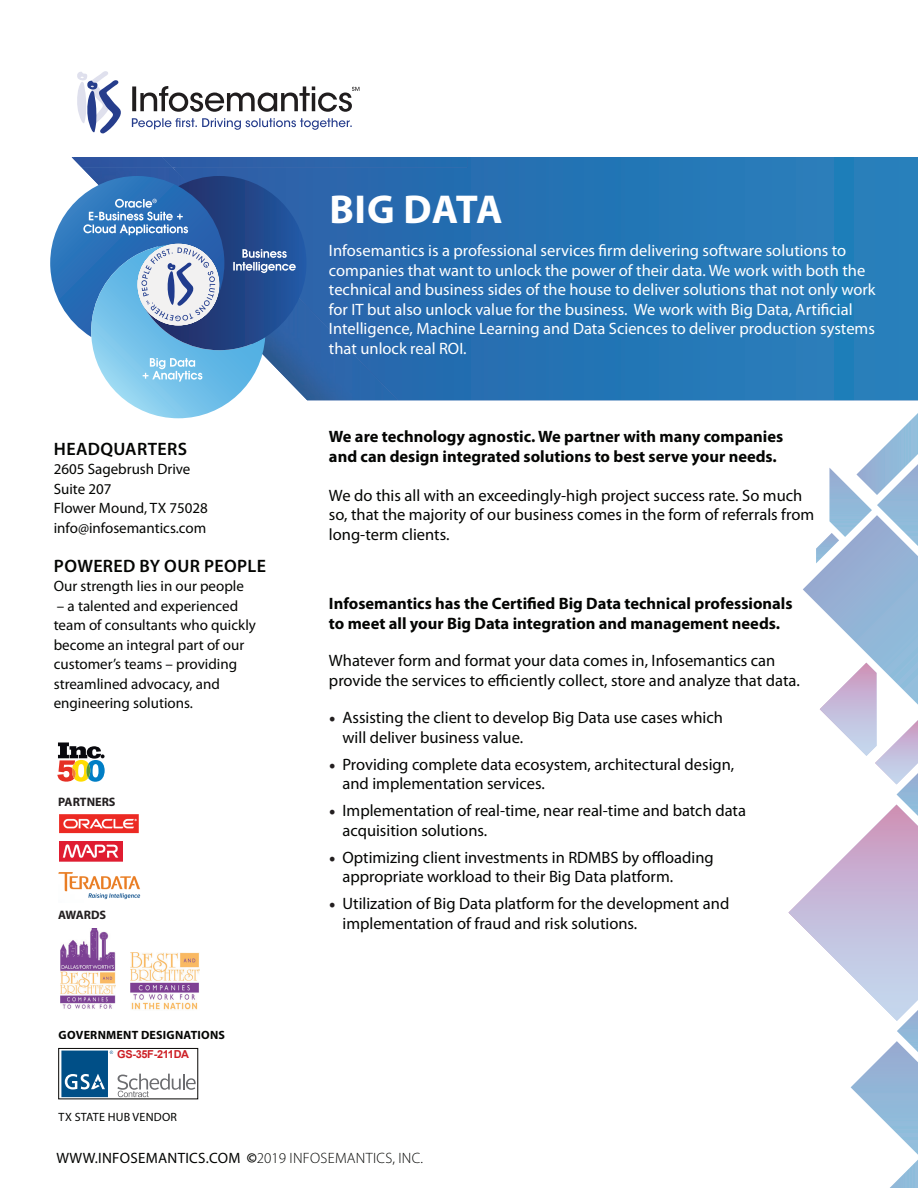
<style>
.page{position:relative;width:918px;height:1188px;background:#fff}
.page>*{position:absolute;margin:0;border:0;box-sizing:border-box;transform-origin:0 0}
.t1{font:700 40.5px "Myriad Pro";letter-spacing:.005em;color:#fff}
.t2{font:600 18px "Myriad Pro";letter-spacing:.02em;color:#040503}
.t3{font:16.5px/19.5px "Myriad Pro";color:#040503}
.t4{font:16.5px/19.5px "Myriad Pro";color:#fff}
.t5{font:700 16.5px/19.5px "Myriad Pro";color:#040503}
.t6{font:15px/19.5px "Myriad Pro";color:#040503}
.t7{font:300 15px "Myriad Pro";letter-spacing:.02em;color:#040503}
.t8{font:700 12.3px "Myriad Pro";color:#231f20}
.t9{font:700 12px "Myriad Pro";letter-spacing:.02em;color:#040503}
.t10{font:12px "Myriad Pro";letter-spacing:.02em;color:#040503}
.t11{font:700 10.95px "Arial";letter-spacing:-.03em;color:#cd2026}
.s1{font-family:"Minion Pro";font-size:18px;color:#231f20}
.s2{font-weight:400}
.s3{font-weight:700}
</style>
<div class="page">
<svg style="left:132px;top:118px;width:220px;height:12px"></svg>
<svg style="left:132px;top:86px;width:227px;height:26px"></svg>
<svg style="left:77px;top:71px;width:44px;height:62px"></svg>
<svg style="left:788px;top:413px;width:130px;height:775px"></svg>
<svg style="left:398px;top:157px;width:520px;height:243px"></svg>
<div style="left:84px;top:170px;width:314px;height:230px;background:#2b67ac"></div>
<svg style="left:57px;top:742px;width:48px;height:40px"></svg>
<img style="left:59px;top:814px;width:80px;height:20px">
<img style="left:58px;top:872px;width:83px;height:28px">
<img style="left:61px;top:928px;width:54px;height:81px">
<img style="left:130px;top:952px;width:69px;height:58px">
<img style="left:59px;top:841px;width:63px;height:20px">
<svg style="left:50px;top:176px;width:256px;height:242px"></svg>
<svg style="left:72px;top:157px;width:395px;height:13px"></svg>
<svg style="left:61px;top:1051px;width:135px;height:46px"></svg>
<div style="left:59px;top:1048px;width:139px;height:51px;border:1px solid #070604"></div>
<p class="t2" style="left:54px;top:437px;width:135px">HEADQUARTERS</p>
<p class="t6" style="left:54px;top:460px;width:138px">2605 Sagebrush Drive</p>
<p class="t6" style="left:54px;top:479px;width:59px">Suite 207</p>
<p class="t6" style="left:54px;top:499px;width:156px">Flower Mound, TX 75028</p>
<p class="t6" style="left:54px;top:518px;width:154px">info@infosemantics.com</p>
<p class="t2" style="left:54px;top:554px;width:214px">POWERED BY OUR PEOPLE</p>
<p class="t6" style="left:54px;top:577px;width:192px">Our strength lies in our people</p>
<p class="t6" style="left:54px;top:596px;width:204px">– a talented and experienced team of consultants who quickly become an integral part of our customer’s teams – providing streamlined advocacy, and engineering solutions.</p>
<p class="t8" style="left:58px;top:793px;width:59px">PARTNERS</p>
<p class="t8" style="left:58px;top:907px;width:50px">AWARDS</p>
<p class="t9" style="left:59px;top:1029px;width:168px">GOVERNMENT DESIGNATIONS</p>
<p class="t11" style="left:117px;top:1048px;width:73px">GS-35F-211DA</p>
<p class="t10" style="left:59px;top:1110px;width:120px">TX STATE HUB VENDOR</p>
<p class="t1" style="left:329px;top:186px;width:175px">BIG DATA</p>
<p class="t4" style="left:329px;top:242px;width:548px">Infosemantics is a professional services firm delivering software solutions to companies that want to unlock the power of their data. We work with both the technical and business sides of the house to deliver solutions that not only work for IT but also unlock value for the business. We work with Big Data, Artificial Intelligence, Machine Learning and Data Sciences to deliver production systems that unlock real ROI.</p>
<p class="t5" style="left:329px;top:427px;width:456px">We are technology agnostic. We partner with many companies and can design integrated solutions to best serve your needs.</p>
<p class="t3" style="left:329px;top:486px;width:487px">We do this all with an exceedingly-high project success rate. So much so, that the majority of our business comes in the form of referrals from long-term clients.</p>
<p class="t5" style="left:329px;top:594px;width:465px">Infosemantics has the Certified Big Data technical professionals to meet all your Big Data integration and management needs.</p>
<p class="t3" style="left:329px;top:651px;width:448px">Whatever form and format your data comes in, Infosemantics can</p>
<p class="t3" style="left:329px;top:671px;width:472px">provide the services to efficiently collect, store and analyze that data.</p>
<p class="t3" style="left:342px;top:708px;width:382px;text-indent:-14px"><span class="s1">•</span> Assisting the client to develop Big Data use cases which will deliver business value.</p>
<p class="t3" style="left:342px;top:755px;width:393px;text-indent:-14px"><span class="s1">•</span> Providing complete data ecosystem, architectural design, and implementation services.</p>
<p class="t3" style="left:342px;top:801px;width:405px;text-indent:-14px"><span class="s1">•</span> Implementation of real-time, near real-time and batch data acquisition solutions.</p>
<p class="t3" style="left:342px;top:848px;width:373px;text-indent:-14px"><span class="s1">•</span> Optimizing client investments in RDMBS by offloading appropriate workload to their Big Data platform.</p>
<p class="t3" style="left:342px;top:894px;width:388px;text-indent:-14px"><span class="s1">•</span> Utilization of Big Data platform for the development and implementation of fraud and risk solutions.</p>
<p class="t7" style="left:56px;top:1149px;width:368px"><span class="s2">WWW.INFOSEMANTICS.COM</span> <span class="s3">©</span>2019 INFOSEMANTICS, INC.</p>
</div>
